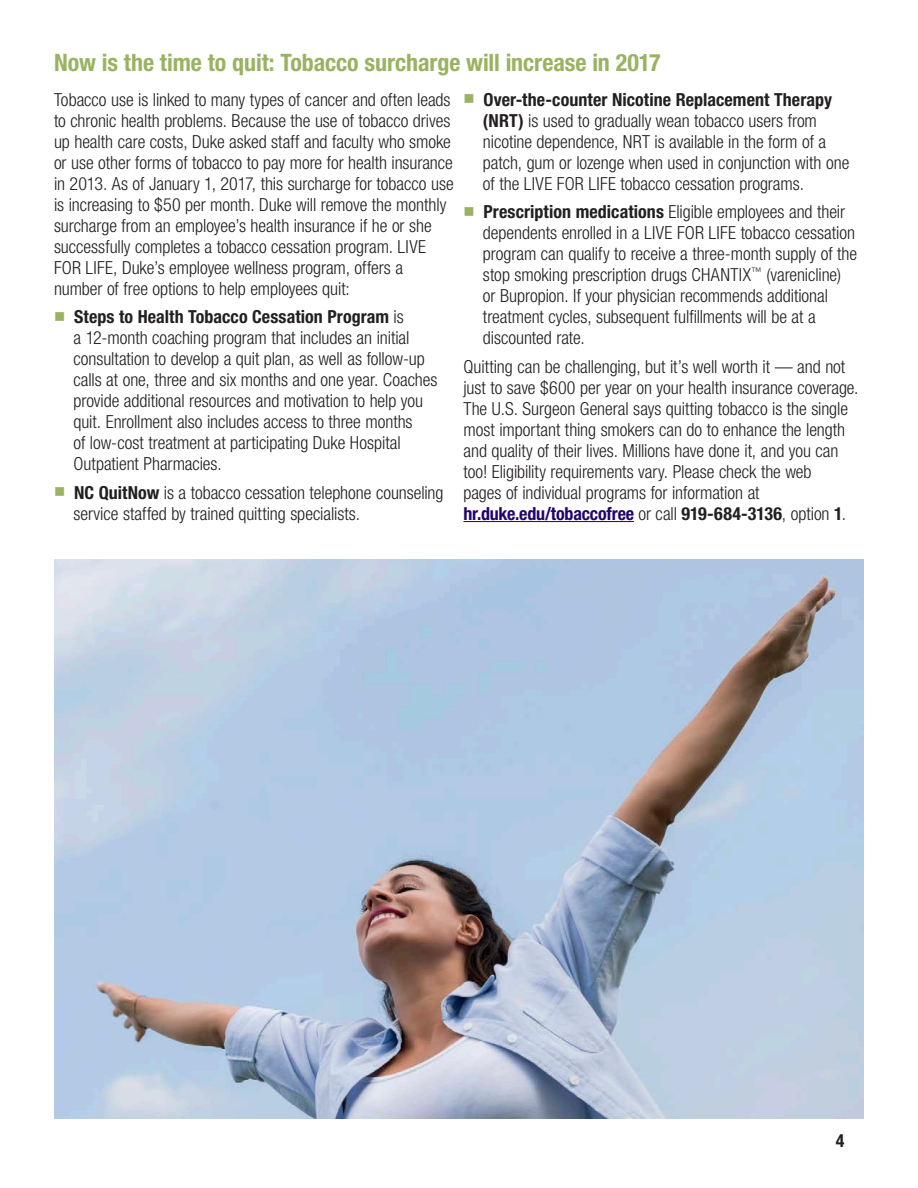
<style>
.page{position:relative;width:918px;height:1188px;background:#fff}
.page>*{position:absolute;margin:0;border:0;box-sizing:border-box;transform-origin:0 0}
.Color_Header{font:700 condensed 24px "Helvetica Neue LT Std";letter-spacing:-.005em;color:#99b361}
.body{font:300 condensed 18px/21px "Helvetica Neue LT Std";letter-spacing:-.005em;color:#231f20}
.t1{font:700 condensed 18px "Helvetica Neue LT Std";color:#231f20}
.s1{color:#99b361}
.s2{font-weight:700}
.s3{font-weight:700;color:#22036f}
</style>
<div class="page">
<hr style="left:464px;top:521px;width:170px;height:1px;background:#22036f">
<img style="left:54px;top:559px;width:810px;height:560px">
<p class="Color_Header" style="left:54px;top:48px;width:608px">Now is the time to quit: Tobacco surcharge will increase in 2017</p>
<p class="body" style="left:54px;top:89px;width:401px">Tobacco use is linked to many types of cancer and often leads to chronic health problems. Because the use of tobacco drives up health care costs, Duke asked staff and faculty who smoke or use other forms of tobacco to pay more for health insurance in 2013. As of January 1, 2017, this surcharge for tobacco use is increasing to $50 per month. Duke will remove the monthly surcharge from an employee’s health insurance if he or she successfully completes a tobacco cessation program. LIVE FOR LIFE, Duke’s employee wellness program, offers a number of free options to help employees quit:</p>
<p class="body" style="left:73px;top:306px;width:366px;text-indent:-19px"><span class="s1">■</span> <span class="s2">Steps to Health Tobacco Cessation Program</span> is<br>a 12-month coaching program that includes an initial consultation to develop a quit plan, as well as follow-up calls at one, three and six months and one year. Coaches provide additional resources and motivation to help you quit. Enrollment also includes access to three months<br>of low-cost treatment at participating Duke Hospital Outpatient Pharmacies.</p>
<p class="body" style="left:73px;top:482px;width:372px;text-indent:-19px"><span class="s1">■</span> <span class="s2">NC QuitNow</span> is a tobacco cessation telephone counseling service staffed by trained quitting specialists.</p>
<p class="body" style="left:483px;top:89px;width:368px;text-indent:-19px"><span class="s1">■</span> <span class="s2">Over-the-counter Nicotine Replacement Therapy (NRT)</span> is used to gradually wean tobacco users from nicotine dependence, NRT is available in the form of a patch, gum or lozenge when used in conjunction with one of the LIVE FOR LIFE tobacco cessation programs.</p>
<p class="body" style="left:483px;top:201px;width:376px;text-indent:-19px"><span class="s1">■</span> <span class="s2">Prescription medications</span> Eligible employees and their dependents enrolled in a LIVE FOR LIFE tobacco cessation program can qualify to receive a three-month supply of the stop smoking prescription drugs CHANTIX<sup>™</sup> (varenicline) or Bupropion. If your physician recommends additional treatment cycles, subsequent fulfillments will be at a discounted rate.</p>
<p class="body" style="left:464px;top:356px;width:397px">Quitting can be challenging, but it’s well worth it — and not just to save $600 per year on your health insurance coverage.<br>The U.S. Surgeon General says quitting tobacco is the single most important thing smokers can do to enhance the length and quality of their lives. Millions have done it, and you can too! Eligibility requirements vary. Please check the web<br>pages of individual programs for information at <span class="s3">hr.duke.edu/tobaccofree</span> or call <span class="s2">919-684-3136</span>, option <span class="s2">1</span>.</p>
<p class="t1" style="left:836px;top:1130px;width:10px">4</p>
</div>
